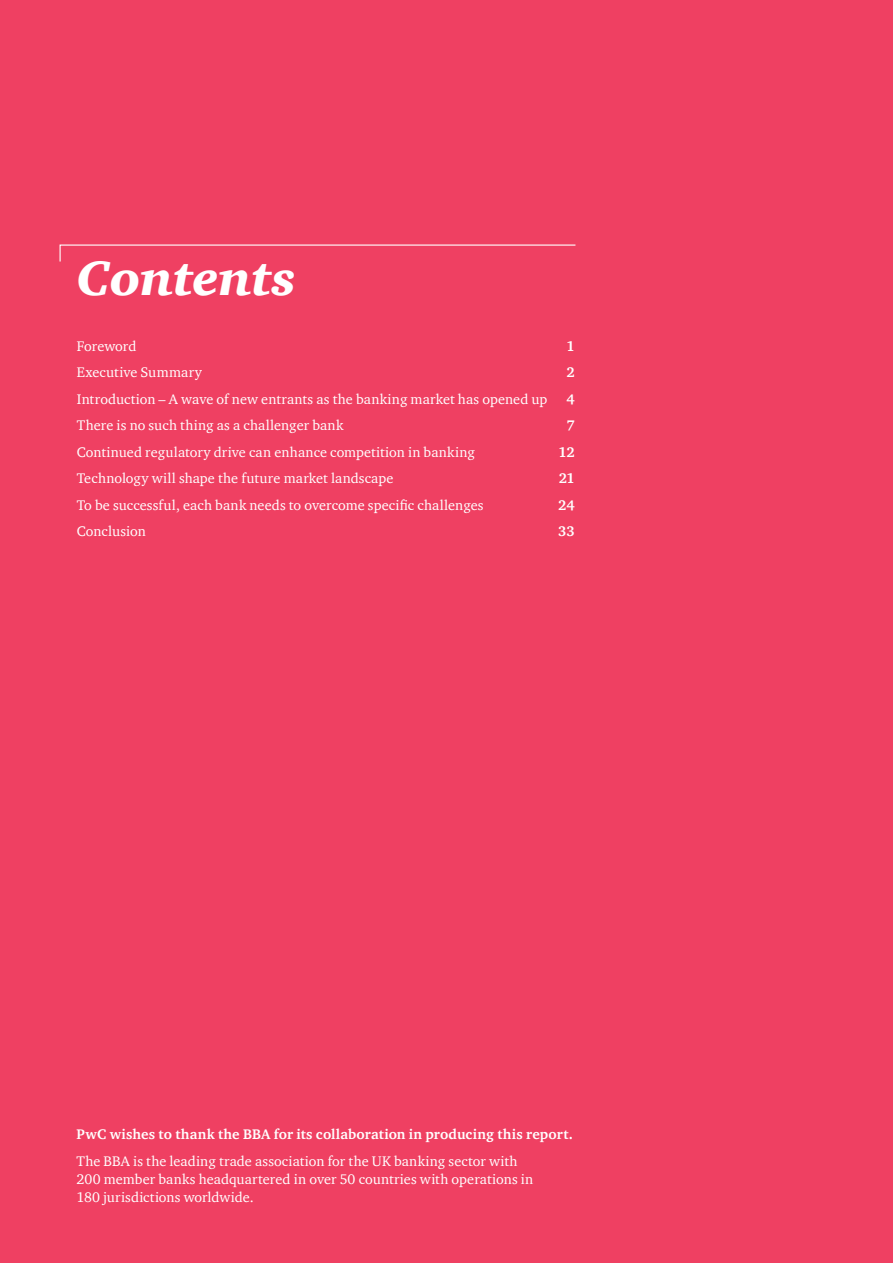
<style>
.page{position:relative;width:893px;height:1263px;background:#ef4062}
.page>*{position:absolute;margin:0;border:0;box-sizing:border-box;transform-origin:0 0}
.t1{font:italic 900 49.5px "ITC Charter Com";letter-spacing:-.01em;color:#fff}
.t2{font:14.25px/18px "ITC Charter Com";letter-spacing:.01em;color:#fff}
.t3{font:700 14.25px "ITC Charter Com";letter-spacing:.015em;color:#fff}
</style>
<div class="page">
<svg style="left:59px;top:244px;width:517px;height:18px"></svg>
<h1 class="t1" style="left:77px;top:247px;width:221px">Contents</h1>
<p class="t2" style="left:77px;top:336px;width:61px">Foreword</p>
<p class="t3" style="left:567px;top:337px;width:10px">1</p>
<p class="t2" style="left:77px;top:363px;width:126px">Executive Summary</p>
<p class="t3" style="left:567px;top:363px;width:10px">2</p>
<p class="t2" style="left:77px;top:389px;width:472px">Introduction – A wave of new entrants as the banking market has opened up</p>
<p class="t3" style="left:567px;top:390px;width:10px">4</p>
<p class="t2" style="left:77px;top:416px;width:268px">There is no such thing as a challenger bank</p>
<p class="t3" style="left:567px;top:416px;width:10px">7</p>
<p class="t2" style="left:77px;top:442px;width:400px">Continued regulatory drive can enhance competition in banking</p>
<p class="t3" style="left:559px;top:443px;width:18px">12</p>
<p class="t2" style="left:77px;top:469px;width:318px">Technology will shape the future market landscape</p>
<p class="t3" style="left:559px;top:469px;width:18px">21</p>
<p class="t2" style="left:77px;top:495px;width:408px">To be successful, each bank needs to overcome specific challenges</p>
<p class="t3" style="left:558px;top:496px;width:18px">24</p>
<p class="t2" style="left:77px;top:522px;width:70px">Conclusion</p>
<p class="t3" style="left:558px;top:522px;width:18px">33</p>
<p class="t3" style="left:77px;top:1126px;width:498px">PwC wishes to thank the BBA for its collaboration in producing this report.</p>
<p class="t2" style="left:77px;top:1152px;width:458px">The BBA is the leading trade association for the UK banking sector with<br>200 member banks headquartered in over 50 countries with operations in<br>180 jurisdictions worldwide.</p>
</div>
